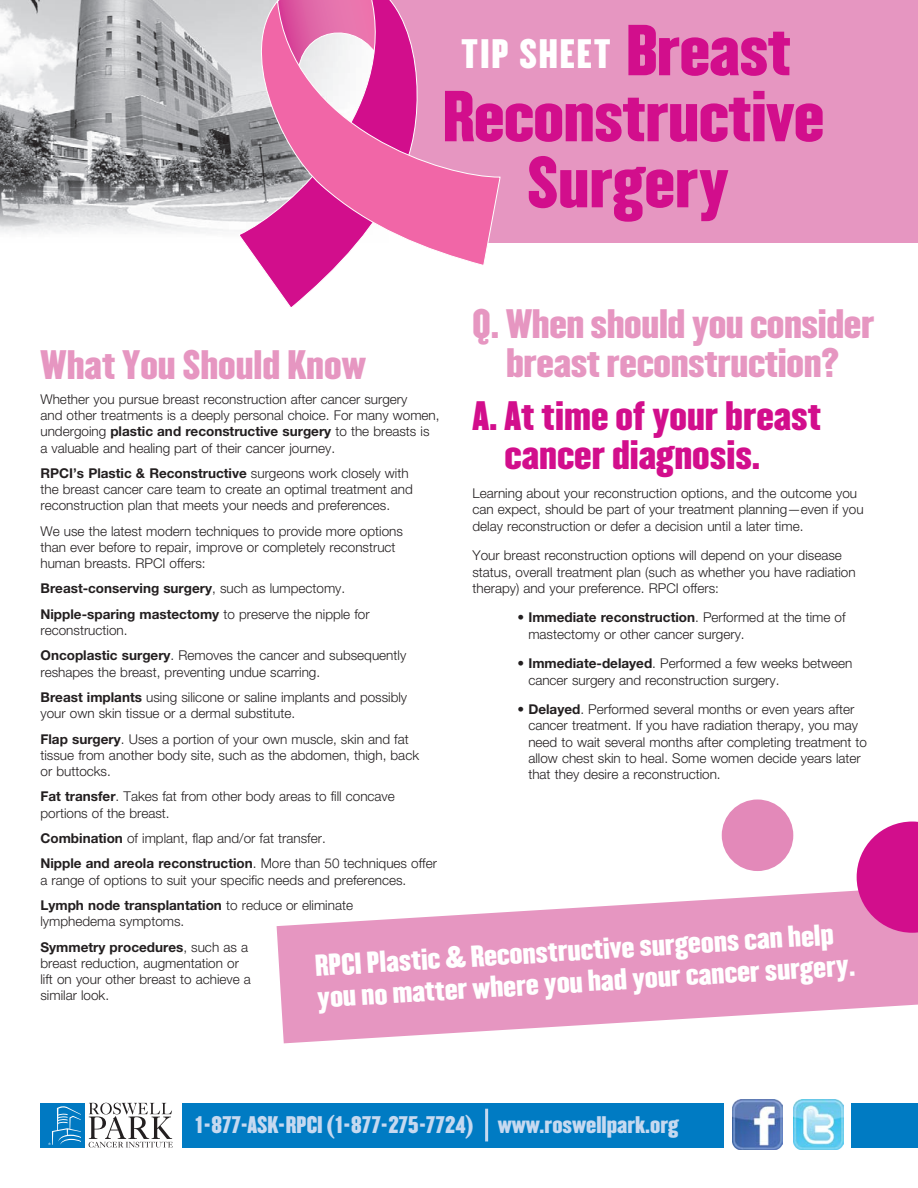
<style>
.page{position:relative;width:918px;height:1188px;background:#fff}
.page>*{position:absolute;margin:0;border:0;box-sizing:border-box;transform-origin:0 0}
.t1{font:63px "Champion HTF Welterweight";letter-spacing:-.01em;color:#d20e8c}
.t2{font:36px/39px "Champion HTF Welterweight";letter-spacing:-.01em;color:#e696c1;text-align:center}
.t3{font:36px/39px "Champion HTF Welterweight";color:#d20e8c}
.t4{font:36px "Champion HTF Welterweight";letter-spacing:.05em;color:#fff}
.t5{font:26.55px/32.1px "Champion HTF Welterweight";color:#fff}
.t6{font:21px "Champion HTF Welterweight";color:#c6d9f0}
.t7{font:300 13.5px/16.2px "Helvetica Neue";color:#231f20}
.t8{font:700 13.5px/25.3px "Helvetica Neue";color:#231f20}
.s1{font-weight:700}
.s2{font-weight:300}
</style>
<div class="page">
<img style="left:0;top:0;width:237px;height:233px">
<div style="left:501px;top:0;width:417px;height:243px;background:#e696c1"></div>
<div style="left:182px;top:1103px;width:542px;height:45px;background:#007bc3"></div>
<svg style="left:89px;top:1103px;width:84px;height:44px"></svg>
<div style="left:41px;top:1103px;width:44px;height:44px;background:#0079c2"></div>
<svg style="left:48px;top:1106px;width:33px;height:39px"></svg>
<img style="left:793px;top:1100px;width:51px;height:50px">
<img style="left:732px;top:1100px;width:51px;height:50px">
<div style="left:851px;top:1103px;width:67px;height:45px;background:#007bc3"></div>
<hr style="left:485px;top:1109px;width:3px;height:32px;background:#c6d9f0">
<svg style="left:262px;top:267px;width:74px;height:40px"></svg>
<svg style="left:237px;top:0;width:264px;height:267px;background:#e07db4"></svg>
<svg style="left:277px;top:890px;width:641px;height:153px;fill:#e696c1"></svg>
<svg style="left:857px;top:822px;width:61px;height:111px;background:#d8319b"></svg>
<div style="left:722px;top:799px;width:71px;height:72px;background:#e389b9;border-radius:50%"></div>
<h1 class="t1" style="left:626px;top:8px;width:167px">Breast</h1>
<h1 class="t1" style="left:443px;top:74px;width:383px">Reconstructive</h1>
<h1 class="t1" style="left:527px;top:140px;width:203px">Surgery</h1>
<h2 class="t4" style="left:461px;top:30px;width:151px">TIP SHEET</h2>
<h2 class="t2" style="left:472px;top:305px;width:403px">Q. When should you consider breast reconstruction?</h2>
<h2 class="t3" style="left:505px;top:397px;width:318px;text-indent:-32px">A. At time of your breast cancer diagnosis.</h2>
<p class="t7" style="left:472px;top:485px;width:393px">Learning about your reconstruction options, and the outcome you can expect, should be part of your treatment planning—even if you delay reconstruction or defer a decision until a later time.</p>
<p class="t7" style="left:472px;top:547px;width:385px">Your breast reconstruction options will depend on your disease status, overall treatment plan (such as whether you have radiation therapy) and your preference. RPCI offers:</p>
<p class="t7" style="left:528px;top:609px;width:319px;text-indent:-11px">• <span class="s1">Immediate reconstruction</span>. Performed at the time of mastectomy or other cancer surgery.</p>
<p class="t7" style="left:528px;top:655px;width:326px;text-indent:-11px">• <span class="s1">Immediate-delayed</span>. Performed a few weeks between cancer surgery and reconstruction surgery.</p>
<p class="t7" style="left:528px;top:701px;width:340px;text-indent:-11px">• <span class="s1">Delayed</span>. Performed several months or even years after cancer treatment. If you have radiation therapy, you may need to wait several months after completing treatment to allow chest skin to heal. Some women decide years later that they desire a reconstruction.</p>
<h2 class="t2" style="left:40px;top:346px;width:327px">What You Should Know</h2>
<p class="t7" style="left:40px;top:391px;width:401px">Whether you pursue breast reconstruction after cancer surgery<br>and other treatments is a deeply personal choice. For many women, undergoing <span class="s1">plastic and reconstructive surgery</span> to the breasts is a valuable and healing part of their cancer journey.</p>
<p class="t7" style="left:40px;top:465px;width:374px"><span class="s1">RPCI’s Plastic &amp; Reconstructive</span> surgeons work closely with the breast cancer care team to create an optimal treatment and reconstruction plan that meets your needs and preferences.</p>
<p class="t7" style="left:40px;top:523px;width:364px">We use the latest modern techniques to provide more options than ever before to repair, improve or completely reconstruct human breasts. RPCI offers:</p>
<p class="t8" style="left:40px;top:576px;width:331px">Breast-conserving surgery<span class="s2">, such as lumpectomy.<br></span>Nipple-sparing mastectomy <span class="s2">to preserve the nipple for</span></p>
<p class="t7" style="left:40px;top:617px;width:367px;line-height:25.3px">reconstruction.<br><span class="s1">Oncoplastic surgery</span>. Removes the cancer and subsequently</p>
<p class="t7" style="left:40px;top:659px;width:368px;line-height:25.3px">reshapes the breast, preventing undue scarring.<br><span class="s1">Breast implants</span> using silicone or saline implants and possibly</p>
<p class="t7" style="left:40px;top:700px;width:370px;line-height:25.3px">your own skin tissue or a dermal substitute.<br><span class="s1">Flap surgery</span>. Uses a portion of your own muscle, skin and fat</p>
<p class="t7" style="left:40px;top:747px;width:380px">tissue from another body site, such as the abdomen, thigh, back or buttocks.</p>
<p class="t7" style="left:40px;top:788px;width:356px"><span class="s1">Fat transfer</span>. Takes fat from other body areas to fill concave portions of the breast.</p>
<p class="t7" style="left:40px;top:825px;width:398px;line-height:25.3px"><span class="s1">Combination</span> of implant, flap and/or fat transfer.<br><span class="s1">Nipple and areola reconstruction</span>. More than 50 techniques offer</p>
<p class="t7" style="left:40px;top:867px;width:367px;line-height:25.3px">a range of options to suit your specific needs and preferences.<br><span class="s1">Lymph node transplantation</span> to reduce or eliminate</p>
<p class="t7" style="left:40px;top:908px;width:209px;line-height:25.3px">lymphedema symptoms.<br><span class="s1">Symmetry procedures</span>, such as a</p>
<p class="t7" style="left:40px;top:955px;width:212px">breast reduction, augmentation or lift on your other breast to achieve a similar look.</p>
<h3 class="t5" style="left:314px;top:953px;width:540px;rotate:-4deg">RPCI Plastic &amp; Reconstructive surgeons can help you no matter where you had your cancer surgery.</h3>
<h3 class="t6" style="left:195px;top:1111px;width:485px">1-877-ASK-RPCI (1-877-275-7724) www.roswellpark.org</h3>
</div>
